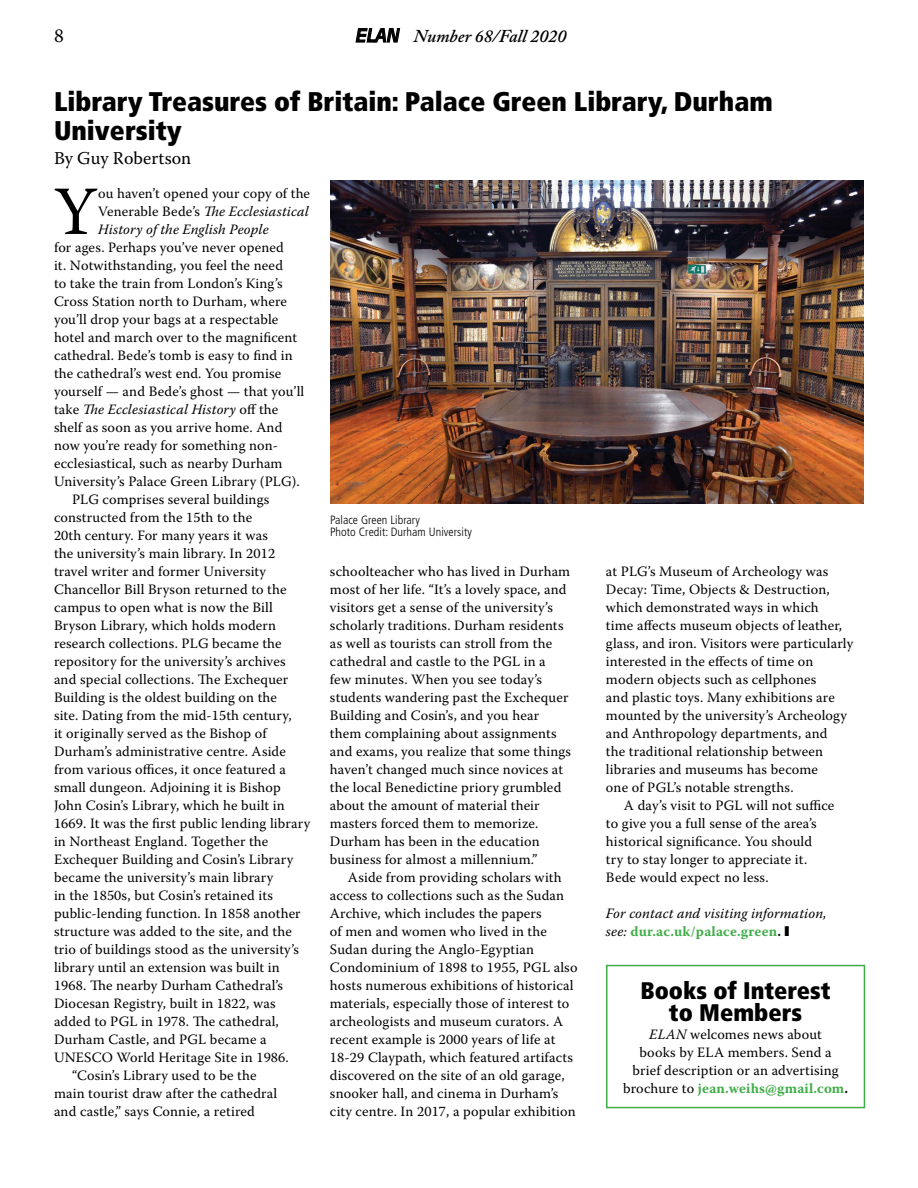
<style>
.page{position:relative;width:918px;height:1188px;background:#fff}
.page>*{position:absolute;margin:0;border:0;box-sizing:border-box;transform-origin:0 0}
.t1{font:68.85px "Warnock Pro";color:#000}
.t2{font:900 condensed 27px/28.5px "Frutiger";color:#000}
.t3{font:900 condensed 24px/22.5px "Frutiger";color:#000;text-align:center}
.t4{font:19.5px "Warnock Pro";color:#000}
.t5{font:italic 600 18px "Adobe Caslon Pro";color:#000}
.t6{font:18px "Warnock Pro";color:#000}
.t7{font:14.25px/18px "Warnock Pro";letter-spacing:.01em;color:#000}
.t8{font:italic 14.25px/18px "Warnock Pro";letter-spacing:.01em;color:#000}
.t9{font:300 condensed 12px/12.8px "Frutiger";letter-spacing:.005em;color:#000}
.s1{font-family:"Antique Olive Std";font-weight:400}
.s2{font-style:italic}
.s3{font-style:normal}
.s4{font-weight:700;font-style:normal;color:#41ad49}
.s5{font-weight:700;font-style:normal}
.s6{font-weight:700;color:#41ad49}
.s7{font-weight:700}
</style>
<div class="page">
<img style="left:330px;top:180px;width:534px;height:324px">
<div style="left:606px;top:965px;width:259px;height:143px;border:2px solid #41ad49"></div>
<h3 class="t4" style="left:54px;top:24px;width:11px">8</h3>
<p class="t5" style="left:355px;top:25px;width:213px"><span class="s1">ELAN</span> Number 68/Fall 2020</p>
<h2 class="t2" style="left:54px;top:88px;width:720px">Library Treasures of Britain: Palace Green Library, Durham<br>University</h2>
<p class="t6" style="left:54px;top:147px;width:139px">By Guy Robertson</p>
<h1 class="t1" style="left:54px;top:170px;width:45px">Y</h1>
<p class="t7" style="left:98px;top:184px;width:213px;text-align:justify">ou haven’t opened your copy of the Venerable Bede’s <span class="s2">The Ecclesiastical History of the English People</span></p>
<p class="t7" style="left:54px;top:238px;width:231px">for ages. Perhaps you’ve never opened</p>
<p class="t7" style="left:54px;top:256px;width:231px">it. Notwithstanding, you feel the need</p>
<p class="t7" style="left:54px;top:274px;width:230px">to take the train from London’s King’s</p>
<p class="t7" style="left:54px;top:292px;width:235px">Cross Station north to Durham, where</p>
<p class="t7" style="left:54px;top:310px;width:226px">you’ll drop your bags at a respectable</p>
<p class="t7" style="left:54px;top:328px;width:245px">hotel and march over to the magnificent</p>
<p class="t7" style="left:54px;top:346px;width:240px">cathedral. Bede’s tomb is easy to find in</p>
<p class="t7" style="left:54px;top:364px;width:229px">the cathedral’s west end. You promise</p>
<p class="t7" style="left:54px;top:382px;width:252px">yourself — and Bede’s ghost — that you’ll</p>
<p class="t8" style="left:54px;top:400px;width:226px"><span class="s3">take</span> The Ecclesiastical History <span class="s3">off the</span></p>
<p class="t7" style="left:54px;top:418px;width:230px">shelf as soon as you arrive home. And</p>
<p class="t7" style="left:54px;top:436px;width:226px">now you’re ready for something non-</p>
<p class="t7" style="left:54px;top:454px;width:230px">ecclesiastical, such as nearby Durham</p>
<p class="t7" style="left:54px;top:472px;width:247px">University’s Palace Green Library (PLG).</p>
<p class="t7" style="left:72px;top:490px;width:199px">PLG comprises several buildings</p>
<p class="t7" style="left:54px;top:508px;width:200px">constructed from the 15th to the</p>
<p class="t7" style="left:54px;top:526px;width:216px">20th century. For many years it was</p>
<p class="t7" style="left:54px;top:544px;width:223px">the university’s main library. In 2012</p>
<p class="t7" style="left:54px;top:562px;width:214px">travel writer and former University</p>
<p class="t7" style="left:54px;top:580px;width:234px">Chancellor Bill Bryson returned to the</p>
<p class="t7" style="left:54px;top:598px;width:220px">campus to open what is now the Bill</p>
<p class="t7" style="left:54px;top:616px;width:224px">Bryson Library, which holds modern</p>
<p class="t7" style="left:54px;top:634px;width:229px">research collections. PLG became the</p>
<p class="t7" style="left:54px;top:652px;width:233px">repository for the university’s archives</p>
<p class="t7" style="left:54px;top:670px;width:236px">and special collections. The Exchequer</p>
<p class="t7" style="left:54px;top:688px;width:225px">Building is the oldest building on the</p>
<p class="t7" style="left:54px;top:706px;width:239px">site. Dating from the mid-15th century,</p>
<p class="t7" style="left:54px;top:724px;width:214px">it originally served as the Bishop of</p>
<p class="t7" style="left:54px;top:742px;width:233px">Durham’s administrative centre. Aside</p>
<p class="t7" style="left:54px;top:760px;width:233px">from various offices, it once featured a</p>
<p class="t7" style="left:54px;top:778px;width:228px">small dungeon. Adjoining it is Bishop</p>
<p class="t7" style="left:54px;top:796px;width:232px">John Cosin’s Library, which he built in</p>
<p class="t7" style="left:54px;top:814px;width:258px">1669. It was the first public lending library</p>
<p class="t7" style="left:54px;top:832px;width:216px">in Northeast England. Together the</p>
<p class="t7" style="left:54px;top:850px;width:241px">Exchequer Building and Cosin’s Library</p>
<p class="t7" style="left:54px;top:868px;width:221px">became the university’s main library</p>
<p class="t7" style="left:54px;top:886px;width:221px">in the 1850s, but Cosin’s retained its</p>
<p class="t7" style="left:54px;top:904px;width:248px">public-lending function. In 1858 another</p>
<p class="t7" style="left:54px;top:922px;width:239px">structure was added to the site, and the</p>
<p class="t7" style="left:54px;top:940px;width:247px">trio of buildings stood as the university’s</p>
<p class="t7" style="left:54px;top:958px;width:227px">library until an extension was built in</p>
<p class="t7" style="left:54px;top:976px;width:231px">1968. The nearby Durham Cathedral’s</p>
<p class="t7" style="left:54px;top:994px;width:223px">Diocesan Registry, built in 1822, was</p>
<p class="t7" style="left:54px;top:1012px;width:226px">added to PGL in 1978. The cathedral,</p>
<p class="t7" style="left:54px;top:1030px;width:214px">Durham Castle, and PGL became a</p>
<p class="t7" style="left:54px;top:1048px;width:236px">UNESCO World Heritage Site in 1986.</p>
<p class="t7" style="left:72px;top:1066px;width:186px">“Cosin’s Library used to be the</p>
<p class="t7" style="left:54px;top:1084px;width:225px">main tourist draw after the cathedral</p>
<p class="t7" style="left:54px;top:1102px;width:203px">and castle,” says Connie, a retired</p>
<p class="t9" style="left:330px;top:513px;width:143px">Palace Green Library<br>Photo Credit: Durham University</p>
<p class="t7" style="left:330px;top:562px;width:243px">schoolteacher who has lived in Durham most of her life. “It’s a lovely space, and visitors get a sense of the university’s scholarly traditions. Durham residents as well as tourists can stroll from the cathedral and castle to the PGL in a<br>few minutes. When you see today’s students wandering past the Exchequer Building and Cosin’s, and you hear them complaining about assignments and exams, you realize that some things haven’t changed much since novices at the local Benedictine priory grumbled about the amount of material their masters forced them to memorize.<br>Durham has been in the education business for almost a millennium.”</p>
<p class="t7" style="left:330px;top:868px;width:249px;text-indent:18px">Aside from providing scholars with access to collections such as the Sudan Archive, which includes the papers<br>of men and women who lived in the Sudan during the Anglo-Egyptian Condominium of 1898 to 1955, PGL also hosts numerous exhibitions of historical materials, especially those of interest to archeologists and museum curators. A recent example is 2000 years of life at 18-29 Claypath, which featured artifacts discovered on the site of an old garage, snooker hall, and cinema in Durham’s city centre. In 2017, a popular exhibition</p>
<p class="t7" style="left:606px;top:562px;width:249px">at PLG’s Museum of Archeology was Decay: Time, Objects &amp; Destruction, which demonstrated ways in which<br>time affects museum objects of leather, glass, and iron. Visitors were particularly interested in the effects of time on modern objects such as cellphones<br>and plastic toys. Many exhibitions are mounted by the university’s Archeology and Anthropology departments, and<br>the traditional relationship between libraries and museums has become<br>one of PGL’s notable strengths.</p>
<p class="t7" style="left:606px;top:796px;width:230px;text-indent:18px">A day’s visit to PGL will not suffice to give you a full sense of the area’s historical significance. You should<br>try to stay longer to appreciate it.<br>Bede would expect no less.</p>
<p class="t8" style="left:606px;top:904px;width:222px">For contact and visiting information, see: <span class="s4">dur.ac.uk/palace.green</span><span class="s5">.</span> ■</p>
<h3 class="t3" style="left:641px;top:979px;width:192px">Books of Interest to Members</h3>
<p class="t7" style="left:623px;top:1025px;width:227px;text-align:center"><span class="s2">ELAN</span> welcomes news about<br>books by ELA members. Send a<br>brief description or an advertising brochure to <span class="s6">jean.weihs@gmail.com</span><span class="s7">.</span></p>
</div>
